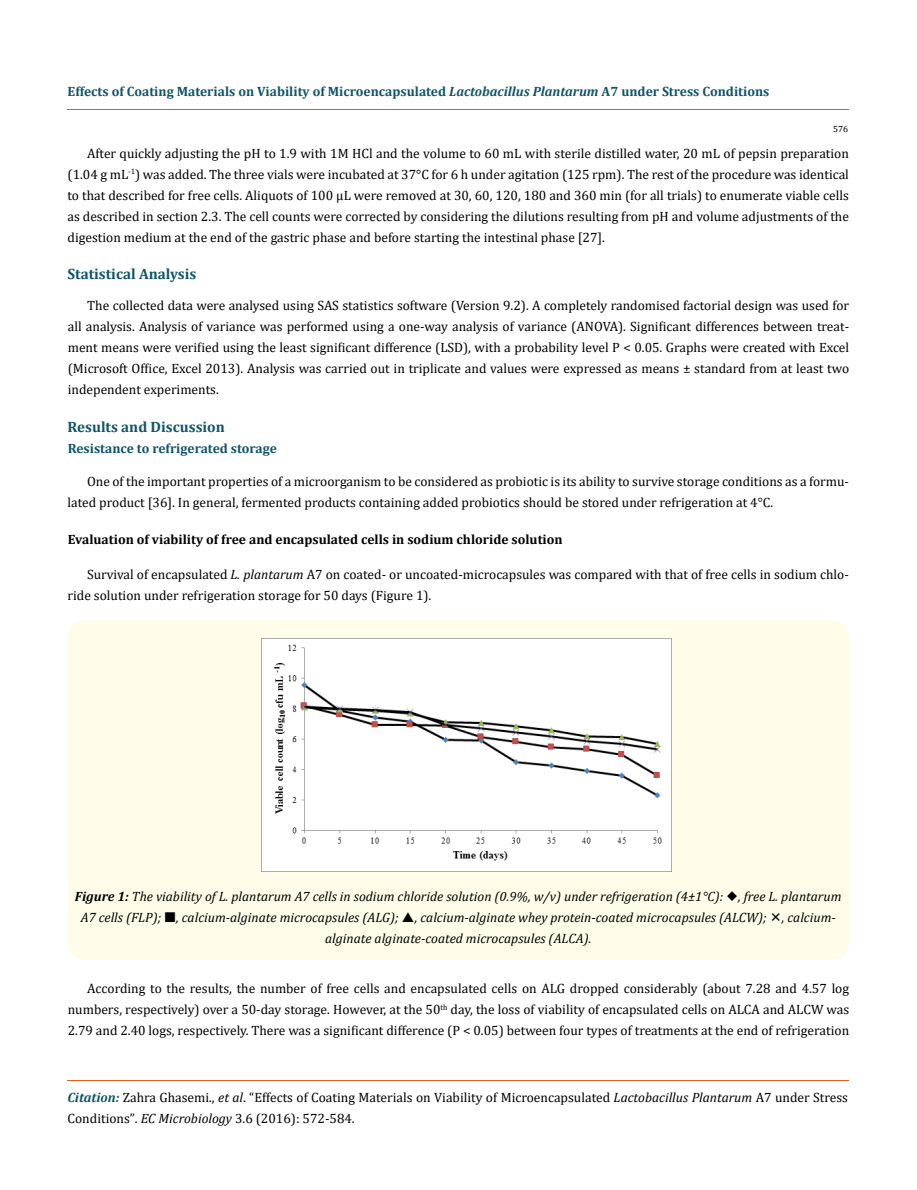
<style>
.page{position:relative;width:917px;height:1190px;background:#fff}
.page>*{position:absolute;margin:0;border:0;box-sizing:border-box;transform-origin:0 0}
.t1{font:700 15px "Cambria";color:#0e546a}
.t2{font:13.5px/21px "Cambria";color:#000}
.t3{font:italic 13.5px/21px "Cambria";color:#000;text-align:center}
.t4{font:700 13.5px "Cambria";color:#0e546a}
.t5{font:700 13.5px "Cambria";color:#000}
.t6{font:9px "Cambria";color:#000}
.s1{font-style:italic}
.s2{font-weight:700}
.s3{font-weight:700;font-style:italic;color:#0e546a}
.s4{font-size:13.35px}
</style>
<div class="page">
<hr style="left:68px;top:109px;width:781px;height:1px;background:#e05d1a">
<div style="left:68px;top:620px;width:781px;height:340px;background:#fffde9;border-radius:18px"></div>
<img style="left:261px;top:638px;width:411px;height:233px">
<p class="t4" style="left:67px;top:82px;width:703px">Effects of Coating Materials on Viability of Microencapsulated <span class="s1">Lactobacillus Plantarum</span> A7 under Stress Conditions</p>
<p class="t6" style="left:833px;top:124px;width:16px">576</p>
<p class="t2" style="left:67px;top:142px;width:783px;text-align:justify;text-indent:20px">After quickly adjusting the pH to 1.9 with 1M HCl and the volume to 60 mL with sterile distilled water, 20 mL of pepsin preparation (1.04 g mL<sup>-1</sup>) was added. The three vials were incubated at 37°C for 6 h under agitation (125 rpm). The rest of the procedure was identical to that described for free cells. Aliquots of 100 μL were removed at 30, 60, 120, 180 and 360 min (for all trials) to enumerate viable cells as described in section 2.3. The cell counts were corrected by considering the dilutions resulting from pH and volume adjustments of the digestion medium at the end of the gastric phase and before starting the intestinal phase [27].</p>
<p class="t1" style="left:68px;top:263px;width:130px">Statistical Analysis</p>
<p class="t2" style="left:68px;top:295px;width:783px;text-align:justify;text-indent:19px">The collected data were analysed using SAS statistics software (Version 9.2). A completely randomised factorial design was used for all analysis. Analysis of variance was performed using a one-way analysis of variance (ANOVA). Significant differences between treat&shy;ment means were verified using the least significant difference (LSD), with a probability level P &lt; 0.05. Graphs were created with Excel (Microsoft Office, Excel 2013). Analysis was carried out in triplicate and values were expressed as means ± standard from at least two independent experiments.</p>
<p class="t1" style="left:68px;top:416px;width:159px">Results and Discussion</p>
<p class="t4" style="left:68px;top:439px;width:211px">Resistance to refrigerated storage</p>
<p class="t2" style="left:68px;top:471px;width:783px;text-indent:19px">One of the important properties of a microorganism to be considered as probiotic is its ability to survive storage conditions as a formu&shy;lated product [36]. In general, fermented products containing added probiotics should be stored under refrigeration at 4°C.</p>
<p class="t5" style="left:68px;top:530px;width:496px">Evaluation of viability of free and encapsulated cells in sodium chloride solution</p>
<p class="t2" style="left:68px;top:564px;width:782px;text-indent:19px">Survival of encapsulated <span class="s1">L. plantarum</span> A7 on coated- or uncoated-microcapsules was compared with that of free cells in sodium chlo&shy;ride solution under refrigeration storage for 50 days (Figure 1).</p>
<p class="t3" style="left:75px;top:885px;width:768px"><span class="s2">Figure 1:</span> The viability of L. plantarum A7 cells in sodium chloride solution (0.9%, w/v) under refrigeration (4±1°C): , free L. plantarum<br>A7 cells (FLP); , calcium-alginate microcapsules (ALG); , calcium-alginate whey protein-coated microcapsules (ALCW); , calcium&shy;alginate alginate-coated microcapsules (ALCA).</p>
<p class="t2" style="left:68px;top:978px;width:783px;text-align:justify;text-indent:19px">According to the results, the number of free cells and encapsulated cells on ALG dropped considerably (about 7.28 and 4.57 log numbers, respectively) over a 50-day storage. However, at the 50<sup>th</sup> day, the loss of viability of encapsulated cells on ALCA and ALCW was 2.79 and 2.40 logs, respectively. There was a significant difference (P &lt; 0.05) between four types of treatments at the end of refrigeration</p>
<p class="t2" style="left:67px;top:1086px;width:782px"><span class="s3">Citation:</span> Zahra Ghasemi., <span class="s1">et al</span>. “Effects of Coating Materials on Viability of Microencapsulated <span class="s1">Lactobacillus Plantarum</span> A7 under Stress<br>Conditions”<span class="s4">.</span> <span class="s1">EC Microbiology</span> <span class="s4">3</span>.6 (2016): 572-584.</p>
</div>
